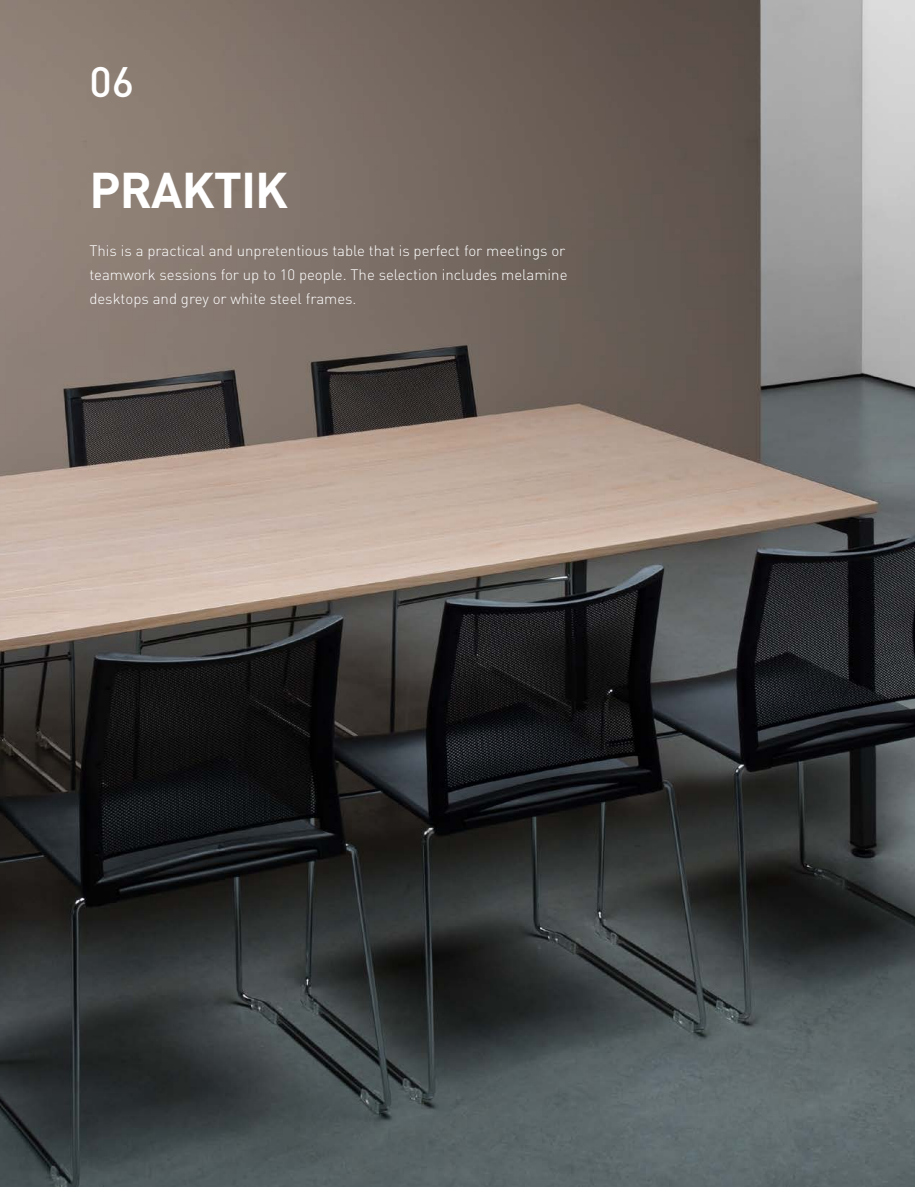
<style>
.page{position:relative;width:915px;height:1187px;background:#fff}
.page>*{position:absolute;margin:0;border:0;box-sizing:border-box;transform-origin:0 0}
.t1{font:700 49.5px "DIN Pro";letter-spacing:-.02em;color:#fff}
.t2{font:500 42px "DIN Pro";color:#fff}
.t3{font:300 15px/24px "DIN Pro";color:#fff}
</style>
<div class="page">
<img style="left:0;top:0;width:914px;height:1186px">
<h2 class="t2" style="left:89px;top:53px;width:46px">06</h2>
<h1 class="t1" style="left:90px;top:156px;width:200px">PRAKTIK</h1>
<p class="t3" style="left:89px;top:238px;width:479px">This is a practical and unpretentious table that is perfect for meetings or teamwork sessions for up to 10 people. The selection includes melamine desktops and grey or white steel frames.</p>
</div>
